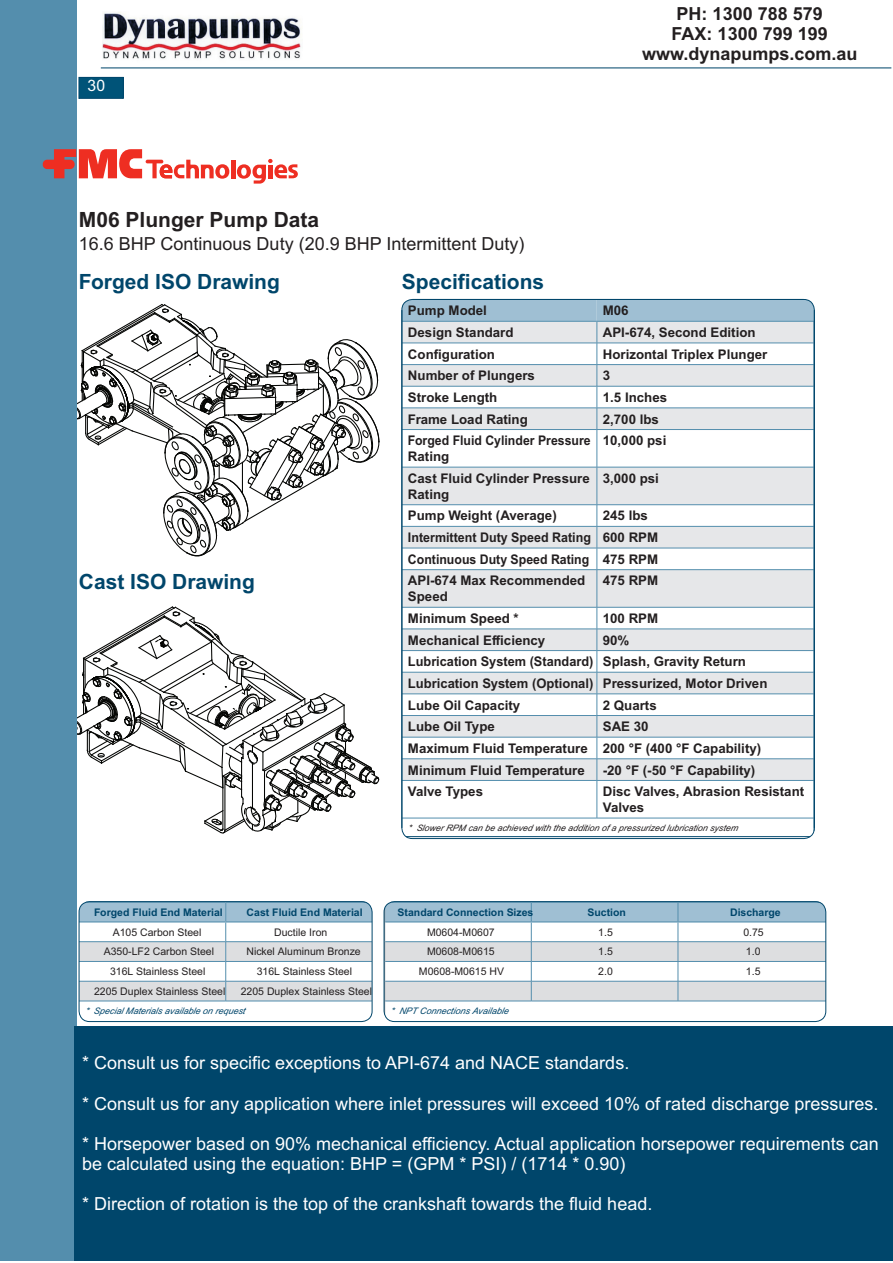
<style>
.page{position:relative;width:893px;height:1263px;background:#fff}
.page>*{position:absolute;margin:0;border:0;box-sizing:border-box;transform-origin:0 0}
.t1{font:700 21px "Arial";color:#00466b}
.t2{font:700 21px "Arial";color:#231f20}
.t3{font:18px/20.1px "Arial";color:#fff}
.t4{font:700 18px/20.1px "Arial";color:#231f20;text-align:center}
.t5{font:18px "Arial";color:#231f20}
.t6{font:15.75px "Arial";color:#fff}
.t7{font:700 13.35px/21.6px "Arial";color:#231f20}
.t8{font:700 13.35px/15.9px "Arial";color:#231f20;scale:.92 1}
.t9{font:10.5px "Arial";color:#231f20}
.t10{font:700 10.5px "Arial";color:#00466b}
.t11{font:italic 9px "Arial";color:#00466b}
.t12{font:italic 8.85px "Arial";color:#231f20}
</style>
<div class="page">
<svg style="left:404px;top:430px;width:408px;height:350px;fill:#e6e7e9"></svg>
<hr style="left:597px;top:430px;width:1px;height:37px;background:#548ead">
<hr style="left:597px;top:467px;width:1px;height:37px;background:#548ead">
<svg style="left:597px;top:505px;width:1px;height:64px"></svg>
<hr style="left:597px;top:570px;width:1px;height:37px;background:#548ead">
<svg style="left:597px;top:608px;width:1px;height:172px"></svg>
<hr style="left:597px;top:781px;width:1px;height:37px;background:#548ead">
<hr style="left:402px;top:429px;width:195px;height:1px;background:#548ead">
<svg style="left:402px;top:300px;width:413px;height:129px"></svg>
<hr style="left:597px;top:429px;width:217px;height:1px;background:#548ead">
<hr style="left:402px;top:467px;width:195px;height:1px;background:#548ead">
<hr style="left:597px;top:467px;width:217px;height:1px;background:#548ead">
<hr style="left:402px;top:504px;width:195px;height:1px;background:#548ead">
<hr style="left:597px;top:504px;width:217px;height:1px;background:#548ead">
<hr style="left:402px;top:526px;width:195px;height:1px;background:#548ead">
<hr style="left:597px;top:526px;width:217px;height:1px;background:#548ead">
<hr style="left:402px;top:548px;width:195px;height:1px;background:#548ead">
<hr style="left:597px;top:548px;width:217px;height:1px;background:#548ead">
<hr style="left:402px;top:569px;width:195px;height:1px;background:#548ead">
<hr style="left:597px;top:569px;width:217px;height:1px;background:#548ead">
<hr style="left:402px;top:607px;width:195px;height:1px;background:#548ead">
<hr style="left:597px;top:607px;width:217px;height:1px;background:#548ead">
<hr style="left:402px;top:629px;width:195px;height:1px;background:#548ead">
<hr style="left:597px;top:629px;width:217px;height:1px;background:#548ead">
<hr style="left:402px;top:650px;width:195px;height:1px;background:#548ead">
<hr style="left:597px;top:650px;width:217px;height:1px;background:#548ead">
<hr style="left:402px;top:672px;width:195px;height:1px;background:#548ead">
<hr style="left:597px;top:672px;width:217px;height:1px;background:#548ead">
<hr style="left:402px;top:694px;width:195px;height:1px;background:#548ead">
<hr style="left:597px;top:694px;width:217px;height:1px;background:#548ead">
<hr style="left:402px;top:715px;width:195px;height:1px;background:#548ead">
<hr style="left:597px;top:715px;width:217px;height:1px;background:#548ead">
<hr style="left:402px;top:737px;width:195px;height:1px;background:#548ead">
<hr style="left:597px;top:737px;width:217px;height:1px;background:#548ead">
<hr style="left:402px;top:758px;width:195px;height:1px;background:#548ead">
<hr style="left:597px;top:758px;width:217px;height:1px;background:#548ead">
<hr style="left:402px;top:780px;width:195px;height:1px;background:#548ead">
<hr style="left:597px;top:780px;width:217px;height:1px;background:#548ead">
<hr style="left:402px;top:818px;width:195px;height:1px;background:#548ead">
<hr style="left:597px;top:818px;width:217px;height:1px;background:#548ead">
<hr style="left:406px;top:836px;width:404px;height:1px;background:#00466b">
<hr style="left:814px;top:310px;width:1px;height:518px;background:#00466b">
<hr style="left:79px;top:1001px;width:147px;height:1px;background:#548ead">
<hr style="left:226px;top:1001px;width:146px;height:1px;background:#548ead">
<svg style="left:79px;top:902px;width:293px;height:99px"></svg>
<div style="left:79px;top:901px;width:293px;height:121px;border:1px solid #00466b;border-radius:11px"></div>
<svg style="left:384px;top:902px;width:442px;height:99px"></svg>
<hr style="left:385px;top:1001px;width:146px;height:1px;background:#548ead">
<hr style="left:531px;top:1001px;width:147px;height:1px;background:#548ead">
<hr style="left:678px;top:1001px;width:148px;height:1px;background:#548ead">
<div style="left:384px;top:901px;width:442px;height:121px;border:1px solid #00466b;border-radius:11px"></div>
<svg style="left:77px;top:606px;width:303px;height:228px"></svg>
<svg style="left:77px;top:304px;width:303px;height:253px"></svg>
<div style="left:0;top:0;width:77px;height:1261px;background:#548ead"></div>
<hr style="left:101px;top:68px;width:790px;height:1px;background:#00466b">
<div style="left:79px;top:77px;width:44px;height:21px;background:#005378"></div>
<div style="left:79px;top:77px;width:45px;height:22px;border:1px solid #00466b"></div>
<div style="left:43px;top:160px;width:32px;height:9px;background:#ee2e22;border-radius:4px"></div>
<hr style="left:231px;top:160px;width:4px;height:18px;background:#ee2e22">
<svg style="left:54px;top:149px;width:175px;height:30px"></svg>
<svg style="left:237px;top:159px;width:61px;height:25px"></svg>
<div style="left:74px;top:1026px;width:819px;height:235px;background:#00466b"></div>
<img style="left:102px;top:12px;width:199px;height:47px">
<p class="t6" style="left:88px;top:79px;width:19px">30</p>
<h1 class="t2" style="left:79px;top:211px;width:242px">M06 Plunger Pump Data</h1>
<h2 class="t5" style="left:79px;top:237px;width:447px">16.6 BHP Continuous Duty (20.9 BHP Intermittent Duty)</h2>
<h1 class="t1" style="left:79px;top:274px;width:203px">Forged ISO Drawing</h1>
<h1 class="t1" style="left:402px;top:274px;width:144px">Specifications</h1>
<h2 class="t4" style="left:642px;top:5px;width:217px">PH: 1300 788 579<br>FAX: 1300 799 199 www.dynapumps.com.au</h2>
<h1 class="t1" style="left:79px;top:574px;width:178px">Cast ISO Drawing</h1>
<p class="t7" style="left:408px;top:301px;width:81px">Pump Model</p>
<p class="t7" style="left:603px;top:301px;width:27px">M06</p>
<p class="t7" style="left:408px;top:323px;width:107px">Design Standard</p>
<p class="t7" style="left:603px;top:323px;width:154px">API-674, Second Edition</p>
<p class="t7" style="left:408px;top:344px;width:89px">Configuration</p>
<p class="t7" style="left:603px;top:344px;width:166px">Horizontal Triplex Plunger</p>
<p class="t7" style="left:408px;top:366px;width:129px">Number of Plungers</p>
<p class="t7" style="left:603px;top:366px;width:9px">3</p>
<p class="t7" style="left:408px;top:388px;width:91px">Stroke Length</p>
<p class="t7" style="left:603px;top:388px;width:66px">1.5 Inches</p>
<p class="t7" style="left:408px;top:409px;width:121px">Frame Load Rating</p>
<p class="t7" style="left:603px;top:409px;width:58px">2,700 lbs</p>
<p class="t8" style="left:408px;top:434px;width:200px">Forged Fluid Cylinder Pressure<br>Rating</p>
<p class="t7" style="left:603px;top:431px;width:65px">10,000 psi</p>
<p class="t7" style="left:408px;top:471px;width:183px;line-height:15.9px">Cast Fluid Cylinder Pressure<br>Rating</p>
<p class="t7" style="left:603px;top:469px;width:58px">3,000 psi</p>
<p class="t7" style="left:408px;top:506px;width:150px">Pump Weight (Average)</p>
<p class="t7" style="left:408px;top:506px;width:252px;text-indent:195px">245 lbs<br>Intermittent Duty Speed Rating 600 RPM<br>Continuous Duty Speed Rating 475 RPM<br>API-674 Max Recommended</p>
<p class="t7" style="left:408px;top:587px;width:41px">Speed</p>
<p class="t7" style="left:603px;top:571px;width:57px">475 RPM</p>
<p class="t7" style="left:408px;top:609px;width:112px">Minimum Speed *</p>
<p class="t7" style="left:603px;top:609px;width:57px">100 RPM</p>
<p class="t7" style="left:408px;top:630px;width:139px">Mechanical Efficiency</p>
<p class="t7" style="left:408px;top:630px;width:361px;text-indent:195px">90%<br>Lubrication System (Standard) Splash, Gravity Return Lubrication System (Optional) Pressurized, Motor Driven Lube Oil Capacity</p>
<p class="t7" style="left:603px;top:695px;width:55px">2 Quarts</p>
<p class="t7" style="left:408px;top:717px;width:355px;text-indent:195px">SAE 30<br>Maximum Fluid Temperature 200 °F (400 °F Capability)<br>Minimum Fluid Temperature</p>
<p class="t7" style="left:408px;top:717px;width:88px">Lube Oil Type</p>
<p class="t7" style="left:603px;top:760px;width:154px">-20 °F (-50 °F Capability)</p>
<p class="t7" style="left:408px;top:782px;width:77px">Valve Types</p>
<p class="t7" style="left:603px;top:785px;width:203px;line-height:15.9px">Disc Valves, Abrasion Resistant<br>Valves</p>
<p class="t12" style="left:408px;top:824px;width:333px">* Slower RPM can be achieved with the addition of a p ressurized lubrication system</p>
<p class="t10" style="left:94px;top:908px;width:130px">Forged Fluid End Material</p>
<p class="t10" style="left:247px;top:908px;width:118px">Cast Fluid End Material</p>
<p class="t9" style="left:113px;top:928px;width:90px">A105 Carbon Steel</p>
<p class="t9" style="left:274px;top:928px;width:55px">Ductile Iron</p>
<p class="t9" style="left:104px;top:948px;width:112px">A350-LF2 Carbon Steel</p>
<p class="t9" style="left:246px;top:948px;width:116px">Nickel Aluminum Bronze</p>
<p class="t9" style="left:110px;top:967px;width:97px">316L Stainless Steel</p>
<p class="t9" style="left:257px;top:967px;width:97px">316L Stainless Steel</p>
<p class="t9" style="left:94px;top:987px;width:133px">2205 Duplex Stainless Steel</p>
<p class="t9" style="left:241px;top:987px;width:133px">2205 Duplex Stainless Steel</p>
<p class="t11" style="left:85px;top:1007px;width:162px">* Sp ecial Materials available on request</p>
<p class="t10" style="left:398px;top:908px;width:137px">Standard Connection Sizes</p>
<p class="t10" style="left:588px;top:908px;width:40px">Suction</p>
<p class="t10" style="left:730px;top:908px;width:52px">Discharge</p>
<p class="t9" style="left:427px;top:928px;width:69px">M0604-M0607</p>
<p class="t9" style="left:598px;top:928px;width:16px">1.5</p>
<p class="t9" style="left:743px;top:928px;width:22px">0.75</p>
<p class="t9" style="left:427px;top:948px;width:69px">M0608-M0615</p>
<p class="t9" style="left:598px;top:948px;width:16px">1.5</p>
<p class="t9" style="left:746px;top:948px;width:16px">1.0</p>
<p class="t9" style="left:419px;top:967px;width:87px">M0608-M0615 HV</p>
<p class="t9" style="left:598px;top:967px;width:16px">2.0</p>
<p class="t9" style="left:746px;top:967px;width:16px">1.5</p>
<p class="t11" style="left:391px;top:1007px;width:121px">* NPT Connections Available</p>
<h2 class="t3" style="left:82px;top:1055px;width:549px">* Consult us for specific exceptions to API-674 and NACE standards.</h2>
<h2 class="t3" style="left:82px;top:1095px;width:798px">* Consult us for any application where inlet pressures will exceed 10% of rated discharge pressures.</h2>
<h2 class="t3" style="left:82px;top:1135px;width:798px">* Horsepower based on 90% mechanical efficiency. Actual application horsepower requirements can be calculated using the equation: BHP = (GPM * PSI) / (1714 * 0.90)</h2>
<h2 class="t3" style="left:82px;top:1195px;width:572px">* Direction of rotation is the top of the crankshaft towards the fluid head.</h2>
</div>
